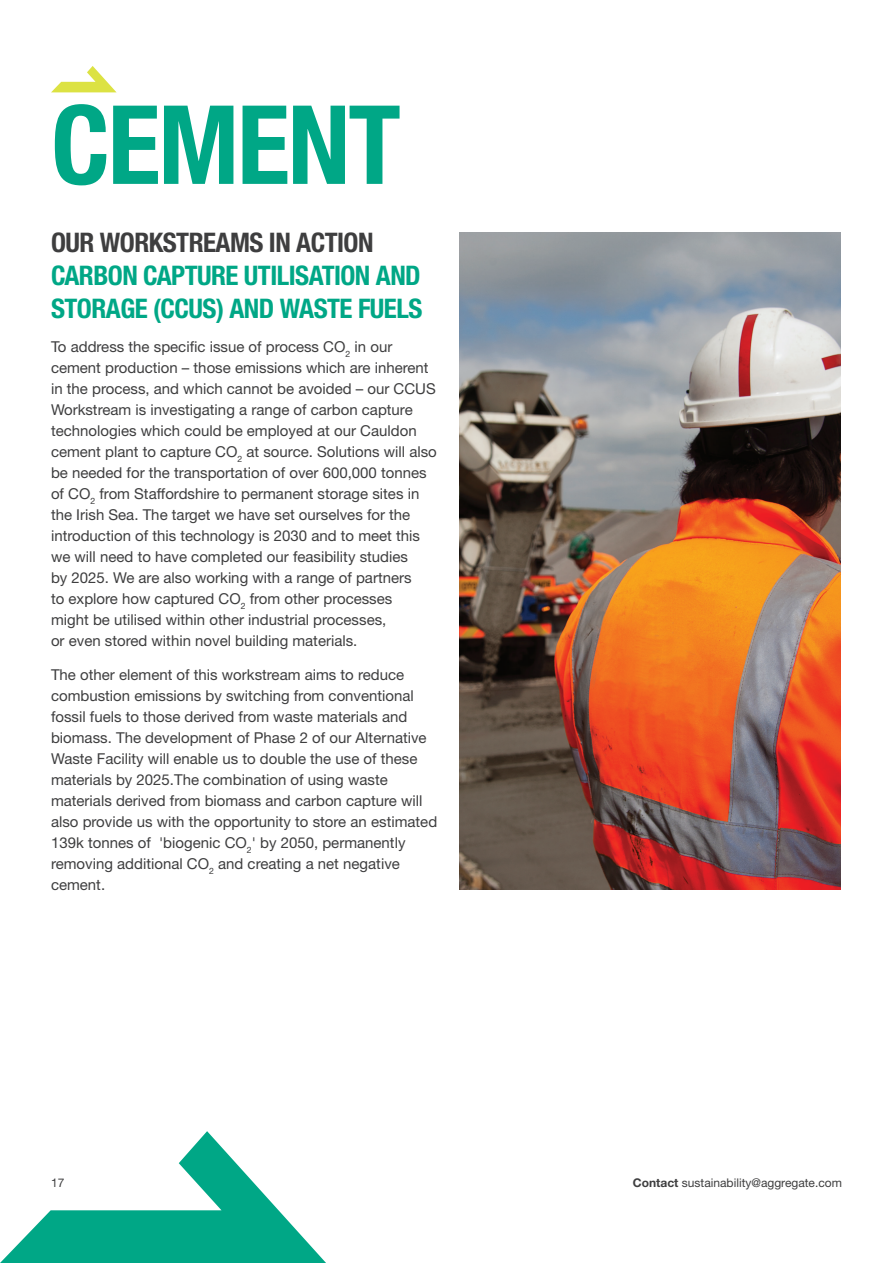
<style>
.page{position:relative;width:893px;height:1263px;background:#fff}
.page>*{position:absolute;margin:0;border:0;box-sizing:border-box;transform-origin:0 0}
.t1{font:700 condensed 109.5px "Helvetica Neue LT Std";letter-spacing:-.02em;color:#00a786}
.t2{font:700 condensed 27px/33px "Helvetica Neue LT Std";letter-spacing:-.02em;color:#00a786}
.t3{font:15px/21px "Helvetica Neue LT Std";color:#3e3e3f}
.t4{font:12px "Helvetica Neue LT Std";color:#3e3e3f}
.s1{color:#3e3e3f}
.s2{font-weight:700}
</style>
<div class="page">
<svg style="left:51px;top:66px;width:65px;height:26px"></svg>
<img style="left:460px;top:233px;width:381px;height:657px">
<svg style="left:0;top:1131px;width:326px;height:132px"></svg>
<p class="t1" style="left:51px;top:79px;width:351px">CEMENT</p>
<p class="t2" style="left:51px;top:226px;width:373px"><span class="s1">OUR WORKSTREAMS IN ACTION<br></span>CARBON CAPTURE UTILISATION AND<br>STORAGE (CCUS) AND WASTE FUELS</p>
<p class="t3" style="left:51px;top:336px;width:387px">To address the specific issue of process CO<sub>2</sub> in our cement production – those emissions which are inherent in the process, and which cannot be avoided – our CCUS Workstream is investigating a range of carbon capture technologies which could be employed at our Cauldon cement plant to capture CO<sub>2</sub> at source. Solutions will also be needed for the transportation of over 600,000 tonnes of CO<sub>2</sub> from Staffordshire to permanent storage sites in the Irish Sea. The target we have set ourselves for the introduction of this technology is 2030 and to meet this we will need to have completed our feasibility studies<br>by 2025. We are also working with a range of partners<br>to explore how captured CO<sub>2</sub> from other processes<br>might be utilised within other industrial processes,<br>or even stored within novel building materials.</p>
<p class="t3" style="left:51px;top:664px;width:388px">The other element of this workstream aims to reduce combustion emissions by switching from conventional fossil fuels to those derived from waste materials and biomass. The development of Phase 2 of our Alternative Waste Facility will enable us to double the use of these materials by 2025.The combination of using waste materials derived from biomass and carbon capture will also provide us with the opportunity to store an estimated 139k tonnes of 'biogenic CO<sub>2</sub>' by 2050, permanently removing additional CO<sub>2</sub> and creating a net negative cement.</p>
<p class="t4" style="left:51px;top:1175px;width:15px">17</p>
<p class="t4" style="left:633px;top:1175px;width:210px"><span class="s2">Contact</span> sustainability@aggregate.com</p>
</div>
